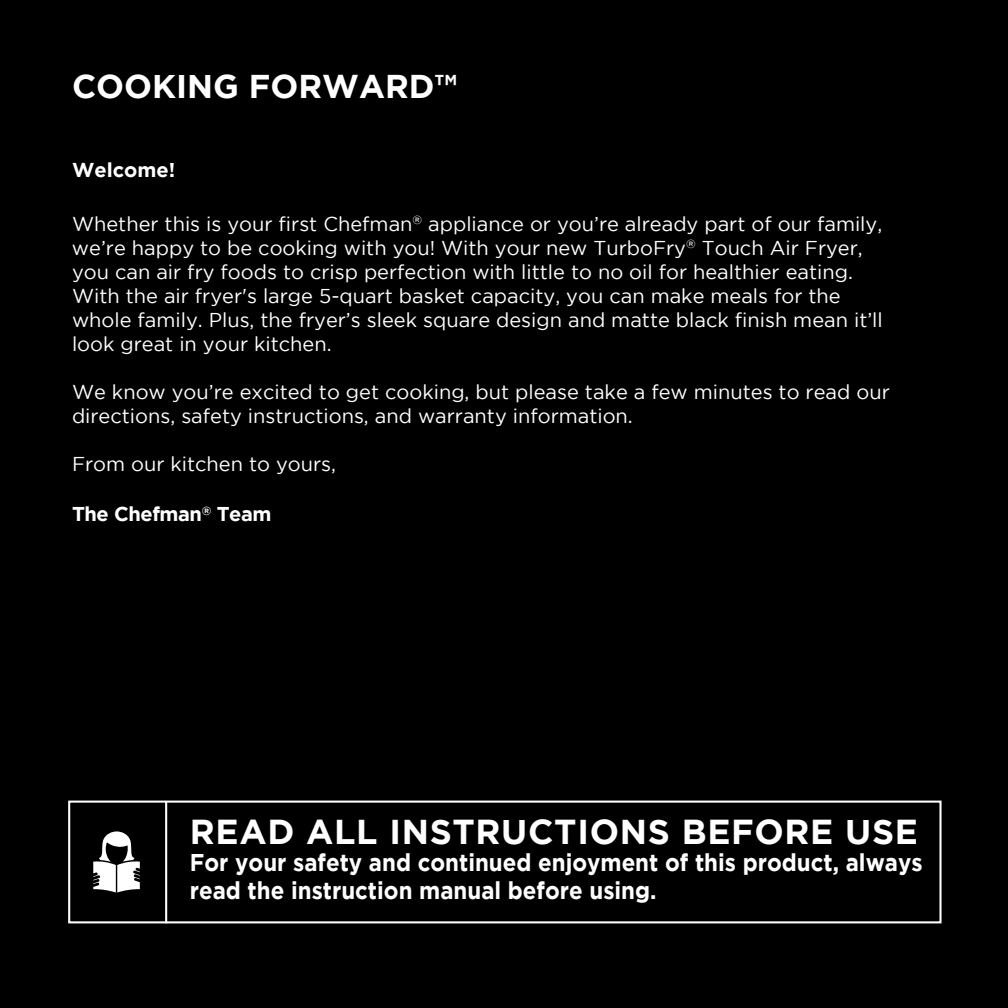
<style>
.page{position:relative;width:1008px;height:1008px;background:#000}
.page>*{position:absolute;margin:0;border:0;box-sizing:border-box;transform-origin:0 0}
.t1{font:700 34.6px "Gotham";letter-spacing:.02em;color:#fff}
.t2{font:700 32.8px "Gotham";color:#fff}
.t3{font:700 24.2px/27.6px "Gotham";color:#fff;scale:.92 1}
.t4{font:20px/24px "Gotham";color:#fff}
.t5{font:700 20px "Gotham";letter-spacing:-.02em;color:#fff}
.t6{font:700 20px "Gotham";color:#fff}
</style>
<div class="page">
<div style="left:68px;top:801px;width:874px;height:122px;border:2px solid #fff"></div>
<svg style="left:93px;top:831px;width:47px;height:62px"></svg>
<hr style="left:165px;top:801px;width:2px;height:122px;background:#fff">
<p class="t2" style="left:72px;top:68px;width:387px">COOKING FORWARD™</p>
<p class="t6" style="left:72px;top:158px;width:105px">Welcome!</p>
<p class="t4" style="left:72px;top:212px;width:812px">Whether this is your first Chefman<sup>®</sup> appliance or you’re already part of our family, we’re happy to be cooking with you! With your new TurboFry<sup>®</sup> Touch Air Fryer, you can air fry foods to crisp perfection with little to no oil for healthier eating.<br>With the air fryer's large 5-quart basket capacity, you can make meals for the whole family. Plus, the fryer’s sleek square design and matte black finish mean it’ll look great in your kitchen.</p>
<p class="t4" style="left:72px;top:380px;width:819px">We know you’re excited to get cooking, but please take a few minutes to read our directions, safety instructions, and warranty information.</p>
<p class="t4" style="left:72px;top:452px;width:266px">From our kitchen to yours,</p>
<p class="t5" style="left:72px;top:503px;width:201px">The Chefman<sup>®</sup> Team</p>
<p class="t1" style="left:190px;top:811px;width:730px">READ ALL INSTRUCTIONS BEFORE USE</p>
<p class="t3" style="left:190px;top:848px;width:798px">For your safety and continued enjoyment of this product, always read the instruction manual before using.</p>
</div>
